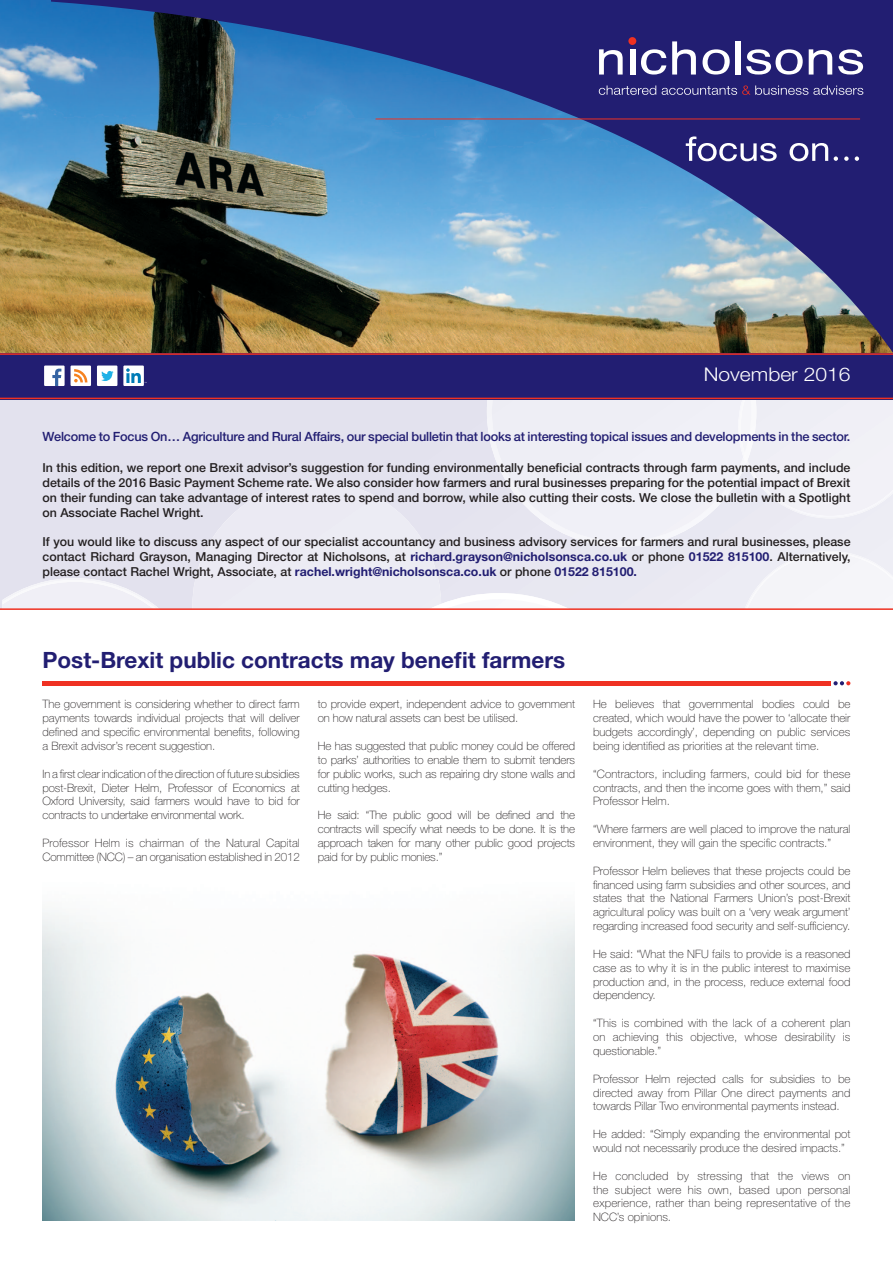
<style>
.page{position:relative;width:893px;height:1263px;background:#fff}
.page>*{position:absolute;margin:0;border:0;box-sizing:border-box;transform-origin:0 0}
.t1{font:700 22.5px "Helvetica Neue";color:#221e72}
.t2{font:300 18.9px "Helvetica Neue";color:#fff;scale:1.11 1}
.t3{font:500 12.75px "Helvetica Neue";letter-spacing:-.015em;color:#221e72}
.t4{font:500 12.3px/14.9px "Helvetica Neue";color:#231f20;text-align:justify}
.t5{font:100 11.55px/13.8px "Helvetica Neue";color:#231f20;text-align:justify}
.s1{font-weight:700;color:#221e72}
</style>
<div class="page">
<img style="left:0;top:0;width:51px;height:353px">
<svg style="left:51px;top:0;width:842px;height:353px;background:#546989"></svg>
<svg style="left:686px;top:136px;width:91px;height:25px"></svg>
<svg style="left:790px;top:143px;width:38px;height:18px"></svg>
<svg style="left:834px;top:156px;width:4px;height:5px"></svg>
<svg style="left:844px;top:156px;width:5px;height:5px"></svg>
<svg style="left:855px;top:156px;width:4px;height:5px"></svg>
<svg style="left:599px;top:49px;width:24px;height:26px"></svg>
<div style="left:630px;top:49px;width:5px;height:26px;background:#fff"></div>
<svg style="left:641px;top:49px;width:25px;height:26px"></svg>
<svg style="left:672px;top:41px;width:24px;height:34px"></svg>
<svg style="left:702px;top:49px;width:28px;height:26px"></svg>
<div style="left:735px;top:41px;width:5px;height:34px;background:#fff"></div>
<svg style="left:746px;top:49px;width:57px;height:26px"></svg>
<svg style="left:809px;top:49px;width:23px;height:26px"></svg>
<svg style="left:838px;top:49px;width:25px;height:26px"></svg>
<div style="left:628px;top:37px;width:8px;height:8px;background:#ef3122;border-radius:50%"></div>
<svg style="left:599px;top:85px;width:57px;height:10px"></svg>
<svg style="left:662px;top:85px;width:201px;height:10px;background:#504a8c"></svg>
<hr style="left:376px;top:119px;width:484px;height:1px;background:#ef3122">
<div style="left:0;top:399px;width:192px;height:209px;background:#e3e2ee"></div>
<svg style="left:2px;top:578px;width:159px;height:30px"></svg>
<svg style="left:192px;top:399px;width:701px;height:209px"></svg>
<hr style="left:0;top:608px;width:893px;height:2px;background:#ef3122">
<div style="left:0;top:353px;width:893px;height:46px;background:#221e72"></div>
<hr style="left:0;top:398px;width:893px;height:1px;background:#ef3122">
<hr style="left:0;top:353px;width:893px;height:2px;background:#ef3122">
<div style="left:123px;top:365px;width:21px;height:21px;background:#fff"></div>
<svg style="left:126px;top:368px;width:21px;height:15px"></svg>
<div style="left:44px;top:365px;width:21px;height:21px;background:#fff"></div>
<svg style="left:52px;top:369px;width:9px;height:17px"></svg>
<div style="left:71px;top:365px;width:20px;height:21px;background:#fff"></div>
<svg style="left:74px;top:369px;width:13px;height:13px"></svg>
<div style="left:97px;top:365px;width:20px;height:21px;background:#fff"></div>
<svg style="left:101px;top:371px;width:13px;height:10px"></svg>
<hr style="left:42px;top:681px;width:808px;height:4px;background:#ef3122">
<img style="left:43px;top:910px;width:532px;height:310px">
<p class="t2" style="left:704px;top:362px;width:134px">November 2016</p>
<p class="t3" style="left:43px;top:429px;width:809px">Welcome to Focus On… Agriculture and Rural Affairs, our special bulletin that looks at interesting topical issues and developments in the sector.</p>
<p class="t4" style="left:43px;top:460px;width:809px">In this edition, we report one Brexit advisor’s suggestion for funding environmentally beneficial contracts through farm payments, and include details of the 2016 Basic Payment Scheme rate. We also consider how farmers and rural businesses preparing for the potential impact of Brexit on their funding can take advantage of interest rates to spend and borrow, while also cutting their costs. We close the bulletin with a Spotlight on Associate Rachel Wright.</p>
<p class="t4" style="left:43px;top:534px;width:809px">If you would like to discuss any aspect of our specialist accountancy and business advisory services for farmers and rural businesses, please contact Richard Grayson, Managing Director at Nicholsons, at <span class="s1">richard.grayson@nicholsonsca.co.uk</span> or phone <span class="s1">01522 815100</span>. Alternatively, please contact Rachel Wright, Associate, at <span class="s1">rachel.wright@nicholsonsca.co.uk</span> or phone <span class="s1">01522 815100.</span></p>
<p class="t1" style="left:42px;top:646px;width:524px">Post-Brexit public contracts may benefit farmers</p>
<p class="t5" style="left:42px;top:697px;width:259px">The government is considering whether to direct farm payments towards individual projects that will deliver defined and specific environmental benefits, following a Brexit advisor’s recent suggestion.</p>
<p class="t5" style="left:42px;top:767px;width:259px">In a first clear indication of the direction of future subsidies post-Brexit, Dieter Helm, Professor of Economics at Oxford University, said farmers would have to bid for contracts to undertake environmental work.</p>
<p class="t5" style="left:42px;top:836px;width:259px">Professor Helm is chairman of the Natural Capital<br>Committee (NCC) – an organisation established in 2012</p>
<p class="t5" style="left:318px;top:697px;width:259px">to provide expert, independent advice to government on how natural assets can best be utilised.</p>
<p class="t5" style="left:318px;top:739px;width:259px">He has suggested that public money could be offered to parks’ authorities to enable them to submit tenders for public works, such as repairing dry stone walls and cutting hedges.</p>
<p class="t5" style="left:318px;top:808px;width:259px">He said: “The public good will be defined and the contracts will specify what needs to be done. It is the approach taken for many other public good projects paid for by public monies.”</p>
<p class="t5" style="left:593px;top:697px;width:259px">He believes that governmental bodies could be created, which would have the power to ‘allocate their budgets accordingly’, depending on public services being identified as priorities at the relevant time.</p>
<p class="t5" style="left:593px;top:767px;width:259px">“Contractors, including farmers, could bid for these contracts, and then the income goes with them,” said Professor Helm.</p>
<p class="t5" style="left:593px;top:822px;width:259px">“Where farmers are well placed to improve the natural environment, they will gain the specific contracts.”</p>
<p class="t5" style="left:593px;top:864px;width:259px">Professor Helm believes that these projects could be financed using farm subsidies and other sources, and states that the National Farmers Union’s post-Brexit agricultural policy was built on a ‘very weak argument’ regarding increased food security and self-sufficiency.</p>
<p class="t5" style="left:593px;top:947px;width:259px">He said: “What the NFU fails to provide is a reasoned case as to why it is in the public interest to maximise production and, in the process, reduce external food dependency.</p>
<p class="t5" style="left:593px;top:1016px;width:259px">“This is combined with the lack of a coherent plan on achieving this objective, whose desirability is questionable.”</p>
<p class="t5" style="left:593px;top:1072px;width:259px">Professor Helm rejected calls for subsidies to be directed away from Pillar One direct payments and towards Pillar Two environmental payments instead.</p>
<p class="t5" style="left:593px;top:1127px;width:259px">He added: “Simply expanding the environmental pot would not necessarily produce the desired impacts.”</p>
<p class="t5" style="left:593px;top:1169px;width:259px">He concluded by stressing that the views on the subject were his own, based upon personal experience, rather than being representative of the NCC’s opinions.</p>
</div>
